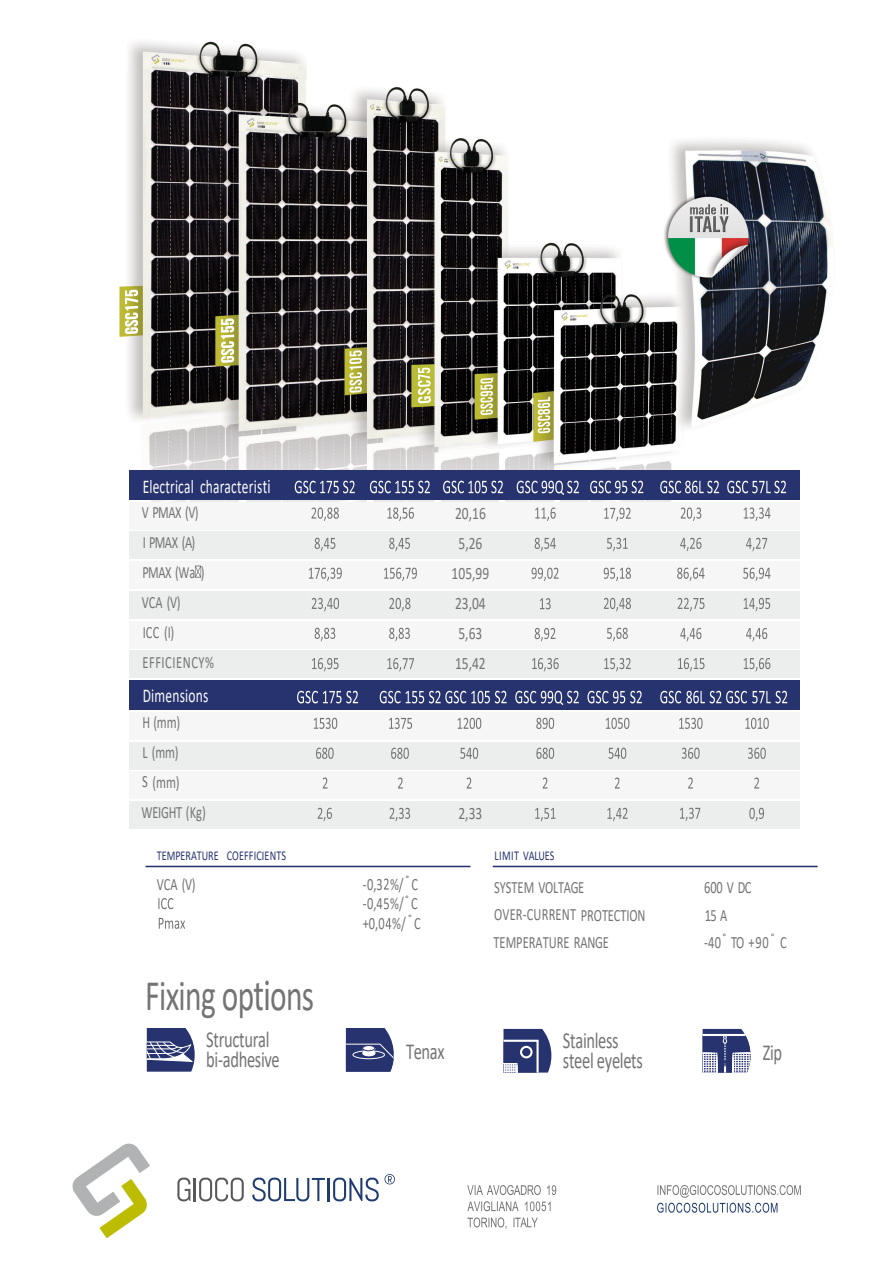
<style>
.page{position:relative;width:893px;height:1263px;background:#fff}
.page>*{position:absolute;margin:0;border:0;box-sizing:border-box;transform-origin:0 0}
.t1{font:43.65px "Calibri";letter-spacing:-.02em;color:#747474;scale:.72 1}
.t2{font:22.95px/19.8px "Calibri";letter-spacing:-.02em;color:#747474;scale:.72 1}
.t3{font:19.5px "Calibri";letter-spacing:.015em;color:#fcfcfc;scale:.69 1}
.t4{font:17.4px/30.2px "Calibri";color:#747474;text-align:center;scale:.78 1}
.t5{font:17.25px/30px "Calibri";letter-spacing:-.005em;color:#747474;scale:.72 1}
.t6{font:17.25px "Calibri";letter-spacing:-.025em;color:#747474;scale:.72 1}
.t7{font:13.5px "Calibri";letter-spacing:.005em;color:#27336f;scale:.75 1}
.t8{font:13.5px "Calibri";letter-spacing:-.015em;color:#27336f;scale:.75 1}
.s1{font-family:"Myriad Pro"}
</style>
<div class="page">
<img style="left:119px;top:41px;width:714px;height:461px">
<svg style="left:412px;top:364px;width:22px;height:43px"></svg>
<div style="left:129px;top:502px;width:671px;height:27px;background:#f6f6f6"></div>
<div style="left:129px;top:470px;width:671px;height:30px;background:#27336f"></div>
<div style="left:129px;top:532px;width:671px;height:27px;background:#eceded"></div>
<div style="left:129px;top:561px;width:671px;height:28px;background:#f6f6f6"></div>
<div style="left:129px;top:591px;width:671px;height:28px;background:#eceded"></div>
<div style="left:129px;top:621px;width:671px;height:27px;background:#f6f6f6"></div>
<div style="left:129px;top:651px;width:671px;height:27px;background:#eceded"></div>
<div style="left:129px;top:712px;width:671px;height:28px;background:#f6f6f6"></div>
<div style="left:129px;top:681px;width:671px;height:29px;background:#27336f"></div>
<div style="left:129px;top:742px;width:671px;height:27px;background:#eceded"></div>
<div style="left:129px;top:772px;width:671px;height:27px;background:#f6f6f6"></div>
<div style="left:129px;top:801px;width:671px;height:28px;background:#eceded"></div>
<hr style="left:145px;top:866px;width:325px;height:1px;background:#27336f">
<hr style="left:493px;top:866px;width:325px;height:1px;background:#27336f">
<svg style="left:147px;top:1028px;width:48px;height:44px;background:#596290"></svg>
<svg style="left:346px;top:1028px;width:48px;height:44px;background:#444e82"></svg>
<div style="left:363px;top:1045px;width:12px;height:6px;background:#fff;border-radius:50%"></div>
<div style="left:362px;top:1045px;width:13px;height:6px;border:1px solid #27336f;border-radius:50%"></div>
<svg style="left:503px;top:1029px;width:49px;height:43px;background:#515a8b"></svg>
<div style="left:521px;top:1047px;width:11px;height:10px;background:#27336f;border-radius:50%"></div>
<div style="left:520px;top:1046px;width:13px;height:12px;border:2px solid #fff;border-radius:50%"></div>
<svg style="left:703px;top:1029px;width:48px;height:44px"></svg>
<svg style="left:195px;top:565px;width:6px;height:13px"></svg>
<svg style="left:158px;top:898px;width:15px;height:11px"></svg>
<svg style="left:159px;top:918px;width:26px;height:11px"></svg>
<svg style="left:384px;top:878px;width:5px;height:11px"></svg>
<svg style="left:384px;top:898px;width:5px;height:11px"></svg>
<svg style="left:386px;top:918px;width:5px;height:11px"></svg>
<svg style="left:467px;top:1185px;width:74px;height:10px"></svg>
<svg style="left:547px;top:1185px;width:9px;height:10px"></svg>
<svg style="left:467px;top:1201px;width:52px;height:10px"></svg>
<svg style="left:525px;top:1201px;width:26px;height:10px"></svg>
<svg style="left:467px;top:1217px;width:39px;height:12px"></svg>
<svg style="left:513px;top:1217px;width:25px;height:10px"></svg>
<svg style="left:657px;top:1185px;width:144px;height:28px"></svg>
<svg style="left:72px;top:1143px;width:78px;height:95px"></svg>
<svg style="left:177px;top:1177px;width:13px;height:24px"></svg>
<hr style="left:194px;top:1178px;width:2px;height:23px;background:#58585a">
<svg style="left:199px;top:1177px;width:45px;height:24px"></svg>
<svg style="left:252px;top:1177px;width:73px;height:24px"></svg>
<hr style="left:328px;top:1178px;width:2px;height:23px;background:#1f3b6f">
<svg style="left:333px;top:1177px;width:46px;height:24px"></svg>
<svg style="left:385px;top:1174px;width:10px;height:10px"></svg>
<svg style="left:311px;top:507px;width:28px;height:14px"></svg>
<svg style="left:387px;top:507px;width:27px;height:14px"></svg>
<svg style="left:535px;top:507px;width:21px;height:14px"></svg>
<svg style="left:604px;top:508px;width:27px;height:13px"></svg>
<svg style="left:681px;top:507px;width:20px;height:14px"></svg>
<svg style="left:315px;top:538px;width:95px;height:13px"></svg>
<svg style="left:535px;top:538px;width:21px;height:13px"></svg>
<svg style="left:607px;top:538px;width:21px;height:13px"></svg>
<svg style="left:680px;top:538px;width:21px;height:13px"></svg>
<svg style="left:309px;top:568px;width:108px;height:13px"></svg>
<svg style="left:531px;top:568px;width:28px;height:13px"></svg>
<svg style="left:604px;top:568px;width:27px;height:13px"></svg>
<svg style="left:677px;top:568px;width:28px;height:13px"></svg>
<svg style="left:312px;top:598px;width:27px;height:13px"></svg>
<svg style="left:389px;top:598px;width:21px;height:13px"></svg>
<svg style="left:540px;top:598px;width:11px;height:11px"></svg>
<svg style="left:604px;top:598px;width:27px;height:13px"></svg>
<svg style="left:678px;top:598px;width:26px;height:13px"></svg>
<svg style="left:315px;top:628px;width:95px;height:13px"></svg>
<svg style="left:535px;top:628px;width:20px;height:13px"></svg>
<svg style="left:607px;top:628px;width:21px;height:13px"></svg>
<svg style="left:680px;top:628px;width:21px;height:13px"></svg>
<svg style="left:312px;top:658px;width:27px;height:13px"></svg>
<svg style="left:387px;top:658px;width:27px;height:13px"></svg>
<svg style="left:532px;top:658px;width:27px;height:13px"></svg>
<svg style="left:604px;top:658px;width:27px;height:13px"></svg>
<svg style="left:678px;top:658px;width:26px;height:13px"></svg>
<svg style="left:297px;top:691px;width:345px;height:14px"></svg>
<svg style="left:314px;top:718px;width:23px;height:11px"></svg>
<svg style="left:316px;top:748px;width:18px;height:11px"></svg>
<svg style="left:323px;top:777px;width:5px;height:11px"></svg>
<svg style="left:318px;top:808px;width:14px;height:13px"></svg>
<svg style="left:389px;top:718px;width:23px;height:11px"></svg>
<svg style="left:458px;top:718px;width:23px;height:11px"></svg>
<svg style="left:536px;top:718px;width:18px;height:11px"></svg>
<svg style="left:606px;top:718px;width:23px;height:11px"></svg>
<svg style="left:679px;top:718px;width:24px;height:11px"></svg>
<svg style="left:391px;top:748px;width:18px;height:11px"></svg>
<svg style="left:398px;top:777px;width:5px;height:11px"></svg>
<svg style="left:390px;top:808px;width:20px;height:13px"></svg>
<svg style="left:460px;top:748px;width:18px;height:11px"></svg>
<svg style="left:536px;top:748px;width:18px;height:11px"></svg>
<svg style="left:609px;top:748px;width:91px;height:11px"></svg>
<svg style="left:467px;top:777px;width:5px;height:11px"></svg>
<svg style="left:543px;top:777px;width:5px;height:11px"></svg>
<svg style="left:615px;top:777px;width:5px;height:11px"></svg>
<svg style="left:688px;top:777px;width:5px;height:11px"></svg>
<svg style="left:535px;top:808px;width:20px;height:13px"></svg>
<svg style="left:607px;top:808px;width:21px;height:13px"></svg>
<svg style="left:680px;top:808px;width:20px;height:13px"></svg>
<svg style="left:727px;top:481px;width:59px;height:12px"></svg>
<svg style="left:744px;top:507px;width:27px;height:14px"></svg>
<svg style="left:746px;top:538px;width:21px;height:13px"></svg>
<svg style="left:743px;top:568px;width:28px;height:13px"></svg>
<svg style="left:744px;top:598px;width:26px;height:13px"></svg>
<svg style="left:746px;top:628px;width:21px;height:13px"></svg>
<svg style="left:744px;top:658px;width:26px;height:13px"></svg>
<svg style="left:660px;top:691px;width:127px;height:12px"></svg>
<svg style="left:745px;top:718px;width:24px;height:11px"></svg>
<svg style="left:748px;top:748px;width:18px;height:11px"></svg>
<svg style="left:754px;top:777px;width:5px;height:11px"></svg>
<svg style="left:749px;top:808px;width:15px;height:13px"></svg>
<svg style="left:295px;top:481px;width:60px;height:12px"></svg>
<svg style="left:370px;top:481px;width:60px;height:12px"></svg>
<svg style="left:443px;top:481px;width:60px;height:12px"></svg>
<svg style="left:517px;top:481px;width:62px;height:14px"></svg>
<svg style="left:590px;top:481px;width:53px;height:12px"></svg>
<svg style="left:660px;top:481px;width:59px;height:12px"></svg>
<p class="t3" style="left:143px;top:473px;width:187px">Electrical characteris<span class="s1">ti</span></p>
<p class="t5" style="left:142px;top:496px;width:102px">V PMAX (V)<br>I PMAX (A)<br>PMAX (Wa )<br>VCA (V)<br>ICC (I)<br>EFFICIENCY%</p>
<p class="t3" style="left:143px;top:682px;width:97px">Dimensions</p>
<p class="t5" style="left:142px;top:706px;width:91px">H (mm)<br>L (mm)<br>S (mm)<br>WEIGHT (Kg)</p>
<p class="t7" style="left:157px;top:846px;width:174px">TEMPERATURE COEFFICIENTS</p>
<p class="t5" style="left:157px;top:868px;width:55px">VCA (V)</p>
<p class="t5" style="left:363px;top:873px;width:82px;line-height:19.8px">-0,3 %/ <sup>°</sup>C -0,4 %/<sup>°</sup>C +0,0 %/ <sup>°</sup> C</p>
<p class="t4" style="left:452px;top:497px;width:50px">20,16<br>5,26<br>105,99<br>23,04<br>5,63<br>15,42</p>
<p class="t4" style="left:458px;top:797px;width:32px">2,33</p>
<p class="t8" style="left:494px;top:846px;width:82px">LIMIT VALUES</p>
<p class="t6" style="left:494px;top:876px;width:127px">SYSTEM VOLTAGE</p>
<p class="t5" style="left:704px;top:872px;width:67px">600 V DC</p>
<p class="t5" style="left:494px;top:899px;width:212px">OVER-CURRENT PROTECTION</p>
<p class="t5" style="left:705px;top:899px;width:33px">15 A</p>
<p class="t5" style="left:494px;top:927px;width:161px">TEMPERATURE RANGE</p>
<p class="t5" style="left:704px;top:927px;width:116px">-40 <sup>°</sup> TO +90 <sup>°</sup> C</p>
<h1 class="t1" style="left:145px;top:965px;width:236px">Fixing op<span class="s1">ti</span>ons</h1>
<h2 class="t2" style="left:206px;top:1029px;width:104px">Structural bi-adhesive</h2>
<h2 class="t2" style="left:563px;top:1030px;width:113px">Stainless steel eyelets</h2>
<h2 class="t2" style="left:406px;top:1041px;width:55px">Tenax</h2>
<h2 class="t2" style="left:763px;top:1042px;width:29px">Zip</h2>
</div>
